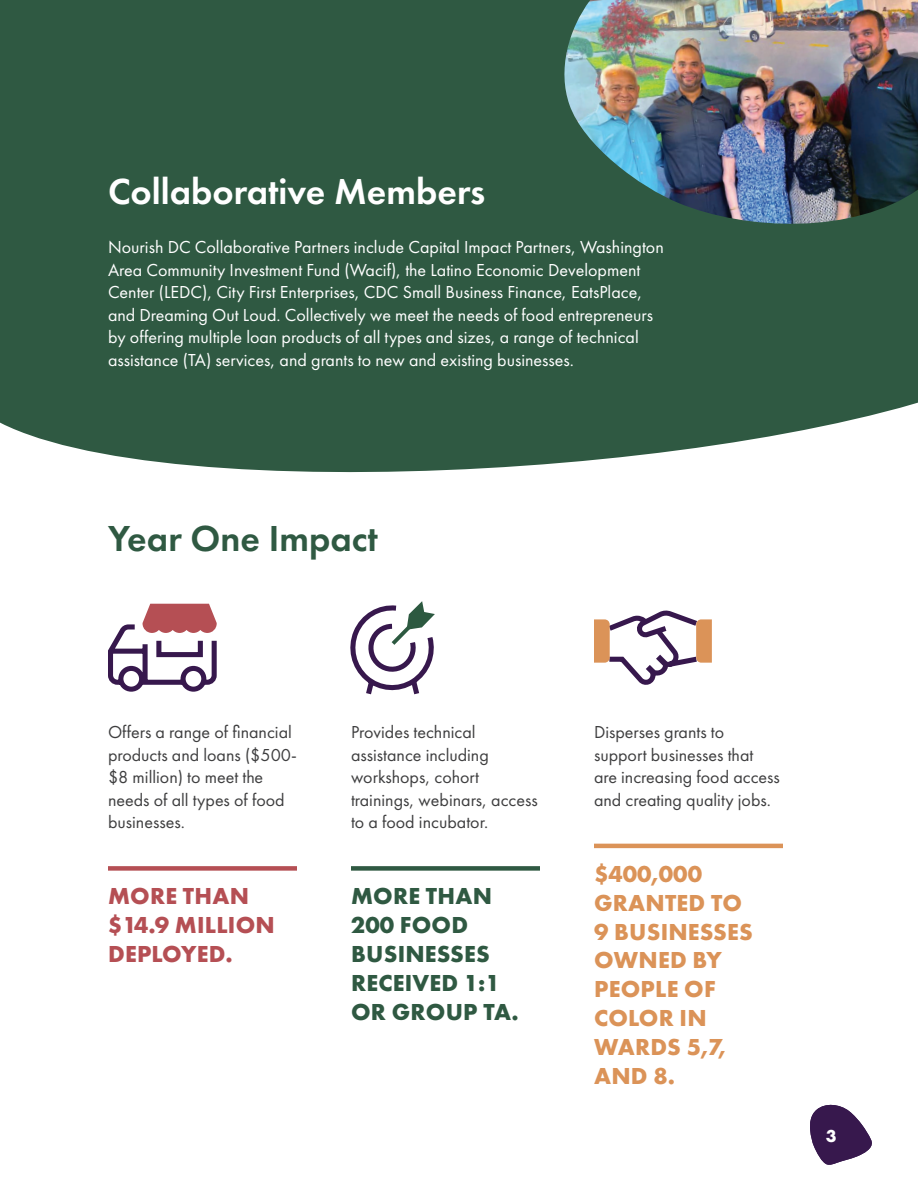
<style>
.page{position:relative;width:918px;height:1188px;background:#fff}
.page>*{position:absolute;margin:0;border:0;box-sizing:border-box;transform-origin:0 0}
.t1{font:600 37.5px "Futura PT";color:#fff}
.t2{font:600 37.5px "Futura PT";color:#2f5942}
.t3{font:700 24px/28.8px "Futura PT";letter-spacing:.01em;color:#db9358}
.t4{font:700 24px/28.8px "Futura PT";letter-spacing:.01em;color:#2f5942}
.t5{font:700 24px/28.8px "Futura PT";letter-spacing:.01em;color:#b54f54}
.t6{font:18px/22.5px "Futura PT";color:#fff}
.t7{font:18px/22.5px "Futura PT";color:#3e3e3f}
.t8{font:700 18px "Futura PT";color:#fff}
</style>
<div class="page">
<div style="left:0;top:0;width:918px;height:473px;background:#2f5942"></div>
<div style="left:108px;top:866px;width:189px;height:5px;background:#b54f54"></div>
<div style="left:351px;top:866px;width:189px;height:5px;background:#2f5942"></div>
<hr style="left:594px;top:844px;width:189px;height:4px;background:#db9358">
<svg style="left:594px;top:610px;width:118px;height:75px"></svg>
<svg style="left:108px;top:604px;width:109px;height:88px"></svg>
<div style="left:156px;top:638px;width:47px;height:19px;border:5px solid #37184d"></div>
<svg style="left:810px;top:1104px;width:62px;height:61px"></svg>
<img style="left:558px;top:0;width:360px;height:235px">
<svg style="left:350px;top:601px;width:85px;height:94px"></svg>
<h1 class="t1" style="left:108px;top:168px;width:379px">Collaborative Members</h1>
<p class="t6" style="left:108px;top:236px;width:557px">Nourish DC Collaborative Partners include Capital Impact Partners, Washington Area Community Investment Fund (Wacif), the Latino Economic Development Center (LEDC), City First Enterprises, CDC Small Business Finance, EatsPlace, and Dreaming Out Loud. Collectively we meet the needs of food entrepreneurs by offering multiple loan products of all types and sizes, a range of technical assistance (TA) services, and grants to new and existing businesses.</p>
<h1 class="t2" style="left:108px;top:515px;width:272px">Year One Impact</h1>
<p class="t7" style="left:108px;top:721px;width:190px">Offers a range of financial products and loans ($500- $8 million) to meet the needs of all types of food businesses.</p>
<h2 class="t5" style="left:108px;top:881px;width:168px">MORE THAN $14.9 MILLION<br>DEPLOYED.</h2>
<p class="t7" style="left:351px;top:721px;width:188px">Provides technical assistance including workshops, cohort trainings, webinars, access to a food incubator.</p>
<h2 class="t4" style="left:351px;top:881px;width:169px">MORE THAN<br>200 FOOD<br>BUSINESSES<br>RECEIVED 1:1<br>OR GROUP TA.</h2>
<p class="t7" style="left:594px;top:721px;width:187px">Disperses grants to support businesses that are increasing food access and creating quality jobs.</p>
<h2 class="t3" style="left:594px;top:859px;width:160px">$400,000<br>GRANTED TO<br>9 BUSINESSES<br>OWNED BY<br>PEOPLE OF<br>COLOR IN<br>WARDS 5,7,<br>AND 8.</h2>
<p class="t8" style="left:826px;top:1124px;width:12px">3</p>
</div>
